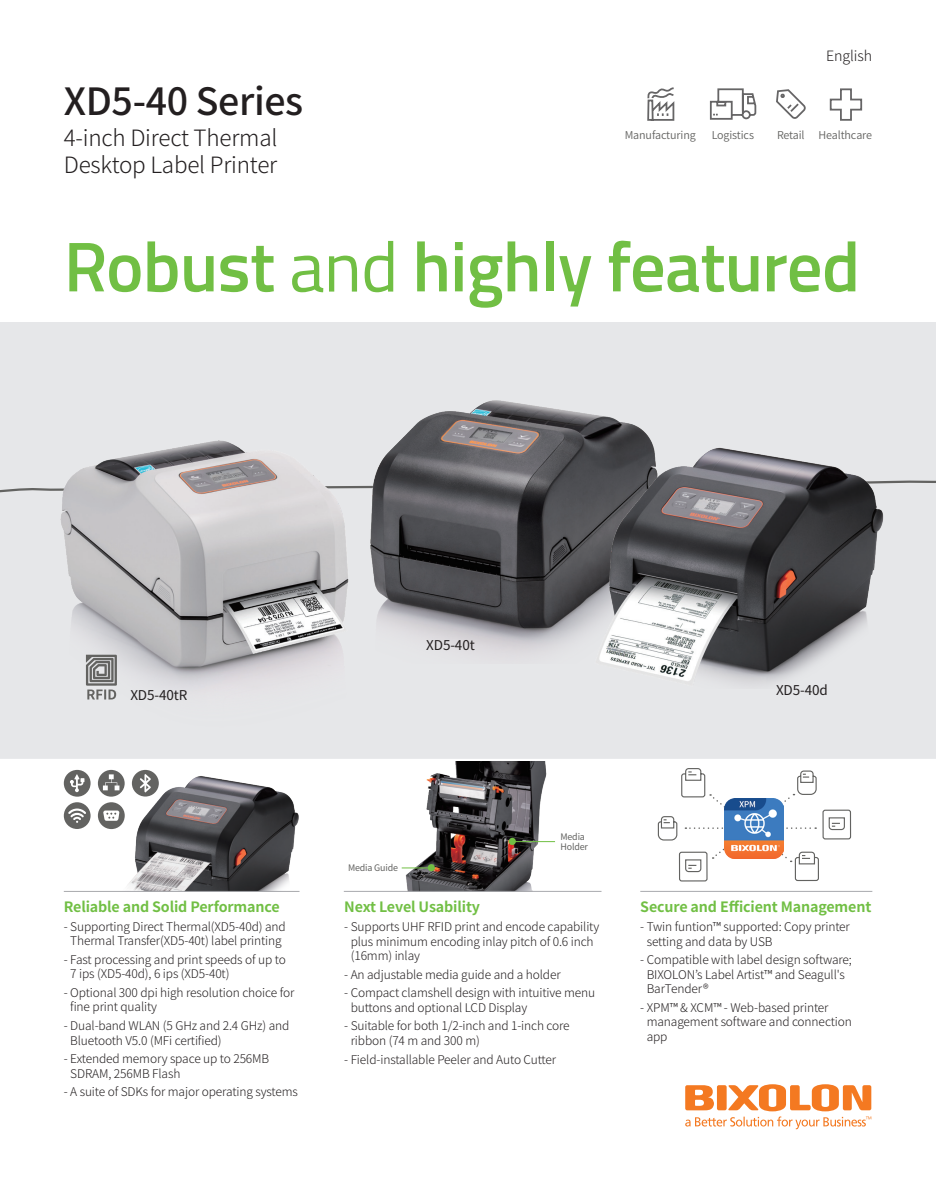
<style>
.page{position:relative;width:936px;height:1191px;background:#fff}
.page>*{position:absolute;margin:0;border:0;box-sizing:border-box;transform-origin:0 0}
.t1{font:600 70.5px "Titillium Web";letter-spacing:-.01em;color:#71bf44}
.t2{font:500 37.5px "Noto Sans CJ Kkr";letter-spacing:-.01em;color:#231f20}
.t3{font:300 22.5px/27px "Noto Sans CJ Kkr";letter-spacing:-.01em;color:#231f20}
.t4{font:700 14.25px "Noto Sans CJ Kkr";letter-spacing:-.01em;color:#71bf44}
.t5{font:300 14.25px "Noto Sans CJ Kkr";letter-spacing:-.01em;color:#231f20}
.t6{font:13.5px "Noto Sans CJ Kkr";letter-spacing:-.01em;color:#231f20}
.t7{font:300 12px/14.4px "Noto Sans CJ Kkr";letter-spacing:-.01em;color:#231f20}
.t8{font:600 10.8px "Noto Sans CJ Kkr";letter-spacing:-.01em;color:#636361}
.t9{font:9px/10.5px "Noto Sans CJ Kkr";letter-spacing:-.02em;color:#636361}
.s1{font-weight:400}
</style>
<div class="page">
<div style="left:0;top:322px;width:935px;height:436px;background:#e6e7e9"></div>
<svg style="left:0;top:479px;width:935px;height:15px"></svg>
<img style="left:125px;top:777px;width:174px;height:114px">
<hr style="left:640px;top:891px;width:232px;height:1px;background:#a8a9ad">
<hr style="left:64px;top:891px;width:235px;height:1px;background:#a8a9ad">
<svg style="left:685px;top:1084px;width:186px;height:45px"></svg>
<svg style="left:647px;top:87px;width:28px;height:34px"></svg>
<svg style="left:776px;top:89px;width:30px;height:30px"></svg>
<svg style="left:709px;top:88px;width:48px;height:32px"></svg>
<svg style="left:829px;top:88px;width:34px;height:33px"></svg>
<svg style="left:657px;top:768px;width:194px;height:114px"></svg>
<img style="left:724px;top:798px;width:59px;height:60px">
<svg style="left:64px;top:802px;width:27px;height:27px"></svg>
<svg style="left:132px;top:777px;width:27px;height:19px"></svg>
<svg style="left:98px;top:777px;width:27px;height:19px"></svg>
<svg style="left:64px;top:777px;width:27px;height:19px"></svg>
<svg style="left:98px;top:802px;width:27px;height:27px"></svg>
<img style="left:401px;top:761px;width:154px;height:130px">
<hr style="left:344px;top:891px;width:257px;height:1px;background:#a8a9ad">
<svg style="left:508px;top:837px;width:8px;height:8px"></svg>
<div style="left:427px;top:864px;width:8px;height:7px;background:#71bf44;border-radius:50%"></div>
<hr style="left:401px;top:867px;width:30px;height:1px;background:#71bf44">
<hr style="left:512px;top:841px;width:43px;height:1px;background:#71bf44">
<img style="left:342px;top:366px;width:345px;height:298px">
<img style="left:573px;top:421px;width:342px;height:268px">
<img style="left:20px;top:413px;width:373px;height:364px">
<svg style="left:86px;top:654px;width:31px;height:45px"></svg>
<h2 class="t2" style="left:64px;top:80px;width:241px">XD5-40 Series</h2>
<h3 class="t3" style="left:64px;top:125px;width:215px">4-inch Direct Thermal<br>Desktop Label Printer</h3>
<p class="t8" style="left:624px;top:128px;width:73px">Manufacturing</p>
<p class="t5" style="left:826px;top:48px;width:47px">English</p>
<p class="t8" style="left:711px;top:128px;width:44px">Logistics</p>
<p class="t8" style="left:777px;top:128px;width:29px">Retail</p>
<p class="t8" style="left:818px;top:128px;width:55px">Healthcare</p>
<h1 class="t1" style="left:64px;top:214px;width:797px">Robust <span class="s1">and</span> highly featured</h1>
<p class="t6" style="left:130px;top:687px;width:58px">XD5-40tR</p>
<p class="t6" style="left:426px;top:638px;width:50px">XD5-40t</p>
<p class="t6" style="left:776px;top:682px;width:53px">XD5-40d</p>
<p class="t4" style="left:64px;top:898px;width:217px">Reliable and Solid Performance</p>
<p class="t7" style="left:64px;top:919px;width:223px;text-align:center">- Supporting Direct Thermal(XD5-40d) and<br>Thermal Transfer(XD5-40t) label printing</p>
<p class="t7" style="left:70px;top:952px;width:217px;text-indent:-6px">- Fast processing and print speeds of up to<br>7 ips (XD5-40d), 6 ips (XD5-40t)</p>
<p class="t7" style="left:70px;top:985px;width:226px;text-indent:-6px">- Optional 300 dpi high resolution choice for fine print quality</p>
<p class="t7" style="left:70px;top:1018px;width:221px;text-indent:-6px">- Dual-band WLAN (5 GHz and 2.4 GHz) and<br>Bluetooth V5.0 (MFi certified)</p>
<p class="t7" style="left:70px;top:1051px;width:200px;text-indent:-6px">- Extended memory space up to 256MB<br>SDRAM, 256MB Flash</p>
<p class="t7" style="left:64px;top:1084px;width:236px">- A suite of SDKs for major operating systems</p>
<p class="t9" style="left:348px;top:862px;width:51px">Media Guide</p>
<p class="t9" style="left:560px;top:831px;width:29px">Media<br>Holder</p>
<p class="t4" style="left:344px;top:898px;width:137px">Next Level Usability</p>
<p class="t7" style="left:351px;top:920px;width:250px;text-indent:-6px">- Supports UHF RFID print and encode capability plus minimum encoding inlay pitch of 0.6 inch (16mm) inlay</p>
<p class="t7" style="left:344px;top:967px;width:218px">- An adjustable media guide and a holder</p>
<p class="t7" style="left:351px;top:986px;width:246px;text-indent:-6px">- Compact clamshell design with intuitive menu buttons and optional LCD Display</p>
<p class="t7" style="left:351px;top:1019px;width:220px;text-indent:-6px">- Suitable for both 1/2-inch and 1-inch core ribbon (74 m and 300 m)</p>
<p class="t7" style="left:344px;top:1052px;width:213px">- Field-installable Peeler and Auto Cutter</p>
<p class="t4" style="left:640px;top:898px;width:232px">Secure and Efficient Management</p>
<p class="t7" style="left:646px;top:920px;width:205px;text-indent:-6px">- Twin funtion™ supported: Copy printer setting and data by USB</p>
<p class="t7" style="left:646px;top:953px;width:207px;text-indent:-6px">- Compatible with label design software;<br>BIXOLON’s Label Artist™ and Seagull's<br>BarTender®</p>
<p class="t7" style="left:646px;top:1000px;width:207px;text-indent:-6px">- XPM™ &amp; XCM™ - Web-based printer management software and connection app</p>
</div>
